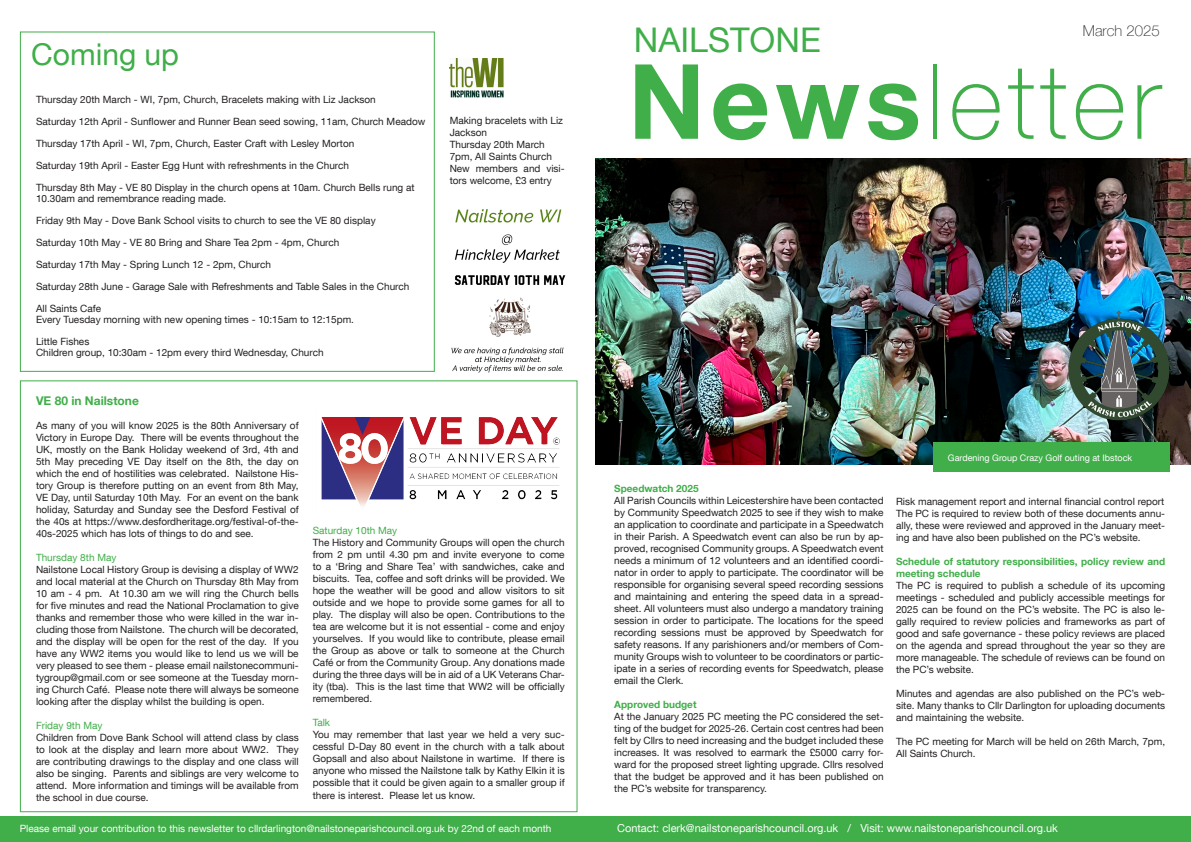
<style>
.page{position:relative;width:1191px;height:842px;background:#fff}
.page>*{position:absolute;margin:0;border:0;box-sizing:border-box;transform-origin:0 0}
.t1{font:100 104px "Helvetica Neue LT Com";letter-spacing:.05em;color:#40ae49}
.t2{font:34px "Helvetica Neue LT Com";color:#40ae49}
.t3{font:30px "Helvetica Neue LT Com";color:#40ae49}
.t4{font:100 15px "Helvetica Neue LT Com";color:#231f20}
.t5{font:700 12px "Helvetica Neue LT Com";color:#40ae49}
.t6{font:11px "Helvetica Neue LT Com";color:#fff}
.t7{font:10px/12px "Helvetica Neue LT Com";color:#231f20;text-align:justify}
.t8{font:10px "Helvetica Neue LT Com";color:#fff}
.t9{font:700 10px/12px "Helvetica Neue LT Com";color:#40ae49}
.t10{font:10px "Helvetica Neue LT Com";color:#40ae49}
.t11{font:9px "Helvetica Neue LT Com";color:#fff}
.s1{font-weight:700}
</style>
<div class="page">
<div style="left:0;top:816px;width:1191px;height:26px;background:#40ae49"></div>
<img style="left:595px;top:158px;width:596px;height:307px">
<div style="left:933px;top:442px;width:236px;height:30px;background:#40ae49"></div>
<img style="left:1066px;top:310px;width:105px;height:111px">
<img style="left:450px;top:59px;width:54px;height:39px">
<div style="left:20px;top:31px;width:415px;height:341px;border:1px solid #40ae49"></div>
<img style="left:321px;top:416px;width:239px;height:91px">
<img style="left:451px;top:209px;width:115px;height:164px">
<p class="t3" style="left:31px;top:35px;width:149px">Coming up</p>
<p class="t7" style="left:36px;top:93px;width:341px">Thursday 20th March - WI, 7pm, Church, Bracelets making with Liz Jackson</p>
<p class="t7" style="left:36px;top:115px;width:391px">Saturday 12th April - Sunflower and Runner Bean seed sowing, 11am, Church Meadow</p>
<p class="t7" style="left:36px;top:137px;width:320px">Thursday 17th April - WI, 7pm, Church, Easter Craft with Lesley Morton</p>
<p class="t7" style="left:36px;top:159px;width:314px">Saturday 19th April - Easter Egg Hunt with refreshments in the Church</p>
<p class="t7" style="left:36px;top:182px;width:380px;line-height:11px">Thursday 8th May - VE 80 Display in the church opens at 10am. Church Bells rung at<br>10.30am and remembrance reading made.</p>
<p class="t7" style="left:36px;top:214px;width:341px">Friday 9th May - Dove Bank School visits to church to see the VE 80 display</p>
<p class="t7" style="left:36px;top:236px;width:305px">Saturday 10th May - VE 80 Bring and Share Tea 2pm - 4pm, Church</p>
<p class="t7" style="left:36px;top:258px;width:236px">Saturday 17th May - Spring Lunch 12 - 2pm, Church</p>
<p class="t7" style="left:36px;top:280px;width:375px">Saturday 28th June - Garage Sale with Refreshments and Table Sales in the Church</p>
<p class="t7" style="left:36px;top:302px;width:67px">All Saints Cafe</p>
<p class="t7" style="left:36px;top:313px;width:319px">Every Tuesday morning with new opening times - 10:15am to 12:15pm.</p>
<p class="t7" style="left:36px;top:335px;width:55px">Little Fishes</p>
<p class="t7" style="left:36px;top:346px;width:289px">Children group, 10:30am - 12pm every third Wednesday, Church</p>
<p class="t7" style="left:450px;top:114px;width:115px">Making bracelets with Liz<br>Jackson</p>
<p class="t7" style="left:450px;top:138px;width:104px">Thursday 20th March<br>7pm, All Saints Church</p>
<p class="t7" style="left:450px;top:162px;width:116px">New members and visi&shy;tors welcome, £3 entry</p>
<p class="t5" style="left:36px;top:393px;width:104px">VE 80 in Nailstone</p>
<p class="t7" style="left:36px;top:419px;width:264px">As many of you will know 2025 is the 80th Anniversary of Victory in Europe Day. There will be events throughout the UK, mostly on the Bank Holiday weekend of 3rd, 4th and 5th May preceding VE Day itself on the 8th, the day on which the end of hostilities was celebrated. Nailstone His&shy;tory Group is therefore putting on an event from 8th May, VE Day, until Saturday 10th May. For an event on the bank holiday, Saturday and Sunday see the Desford Festival of the 40s at https://www.desfordheritage.org/festival-of-the-40s-2025 which has lots of things to do and see.</p>
<p class="t10" style="left:36px;top:551px;width:82px">Thursday 8th May</p>
<p class="t7" style="left:36px;top:563px;width:264px">Nailstone Local History Group is devising a display of WW2 and local material at the Church on Thursday 8th May from 10 am - 4 pm. At 10.30 am we will ring the Church bells for five minutes and read the National Proclamation to give thanks and remember those who were killed in the war in&shy;cluding those from Nailstone. The church will be decorated, and the display will be open for the rest of the day. If you have any WW2 items you would like to lend us we will be very pleased to see them - please email nailstonecommuni&shy;tygroup@gmail.com or see someone at the Tuesday morn&shy;ing Church Café. Please note there will always be someone looking after the display whilst the building is open.</p>
<p class="t10" style="left:36px;top:719px;width:68px">Friday 9th May</p>
<p class="t7" style="left:36px;top:731px;width:264px">Children from Dove Bank School will attend class by class to look at the display and learn more about WW2. They are contributing drawings to the display and one class will also be singing. Parents and siblings are very welcome to attend. More information and timings will be available from the school in due course.</p>
<p class="t10" style="left:313px;top:525px;width:86px">Saturday 10th May</p>
<p class="t7" style="left:313px;top:537px;width:253px">The History and Community Groups will open the church from 2 pm until 4.30 pm and invite everyone to come to a ‘Bring and Share Tea’ with sandwiches, cake and biscuits. Tea, coffee and soft drinks will be provided. We hope the weather will be good and allow visitors to sit outside and we hope to provide some games for all to play. The display will also be open. Contributions to the tea are welcome but it is not essential - come and enjoy yourselves. If you would like to contribute, please email the Group as above or talk to someone at the Church Café or from the Community Group. Any donations made during the three days will be in aid of a UK Veterans Char&shy;ity (tba). This is the last time that WW2 will be officially remembered.</p>
<p class="t10" style="left:313px;top:717px;width:19px">Talk</p>
<p class="t7" style="left:313px;top:729px;width:253px">You may remember that last year we held a very suc&shy;cessful D-Day 80 event in the church with a talk about Gopsall and also about Nailstone in wartime. If there is anyone who missed the Nailstone talk by Kathy Elkin it is possible that it could be given again to a smaller group if there is interest. Please let us know.</p>
<p class="t8" style="left:20px;top:822px;width:533px">Please email your contribution to this newsletter to cllrdarlington@nailstoneparishcouncil.org.uk by 22nd of each month</p>
<p class="t2" style="left:634px;top:19px;width:188px">NAILSTONE</p>
<p class="t4" style="left:1082px;top:22px;width:78px">March 2025</p>
<p class="t1" style="left:628px;top:40px;width:534px"><span class="s1">News</span>letter</p>
<p class="t9" style="left:614px;top:482px;width:86px">Speedwatch 2025</p>
<p class="t7" style="left:614px;top:494px;width:271px">All Parish Councils within Leicestershire have been contacted by Community Speedwatch 2025 to see if they wish to make an application to coordinate and participate in a Speedwatch in their Parish. A Speedwatch event can also be run by ap&shy;proved, recognised Community groups. A Speedwatch event needs a minimum of 12 volunteers and an identified coordi&shy;nator in order to apply to participate. The coordinator will be responsible for organising several speed recording sessions and maintaining and entering the speed data in a spread&shy;sheet. All volunteers must also undergo a mandatory training session in order to participate. The locations for the speed recording sessions must be approved by Speedwatch for safety reasons. If any parishioners and/or members of Com&shy;munity Groups wish to volunteer to be coordinators or partic&shy;ipate in a series of recording events for Speedwatch, please email the Clerk.</p>
<p class="t9" style="left:614px;top:698px;width:84px">Approved budget</p>
<p class="t7" style="left:614px;top:710px;width:271px">At the January 2025 PC meeting the PC considered the set&shy;ting of the budget for 2025-26. Certain cost centres had been felt by Cllrs to need increasing and the budget included these increases. It was resolved to earmark the £5000 carry for&shy;ward for the proposed street lighting upgrade. Cllrs resolved that the budget be approved and it has been published on the PC’s website for transparency.</p>
<p class="t11" style="left:947px;top:452px;width:186px">Gardening Group Crazy Golf outing at Ibstock</p>
<p class="t7" style="left:896px;top:495px;width:270px">Risk management report and internal financial control report</p>
<p class="t7" style="left:896px;top:507px;width:271px">The PC is required to review both of these documents annu&shy;ally, these were reviewed and approved in the January meet&shy;ing and have also been published on the PC’s website.</p>
<p class="t9" style="left:896px;top:555px;width:270px">Schedule of statutory responsibilities, policy review and meeting schedule</p>
<p class="t7" style="left:896px;top:579px;width:271px">The PC is required to publish a schedule of its upcoming meetings - scheduled and publicly accessible meetings for 2025 can be found on the PC’s website. The PC is also le&shy;gally required to review policies and frameworks as part of good and safe governance - these policy reviews are placed on the agenda and spread throughout the year so they are more manageable. The schedule of reviews can be found on the PC’s website.</p>
<p class="t7" style="left:896px;top:687px;width:271px">Minutes and agendas are also published on the PC’s web&shy;site. Many thanks to Cllr Darlington for uploading documents and maintaining the website.</p>
<p class="t7" style="left:896px;top:735px;width:270px">The PC meeting for March will be held on 26th March, 7pm,<br>All Saints Church.</p>
<p class="t6" style="left:617px;top:821px;width:442px">Contact: clerk@nailstoneparishcouncil.org.uk / Visit: www.nailstoneparishcouncil.org.uk</p>
</div>
